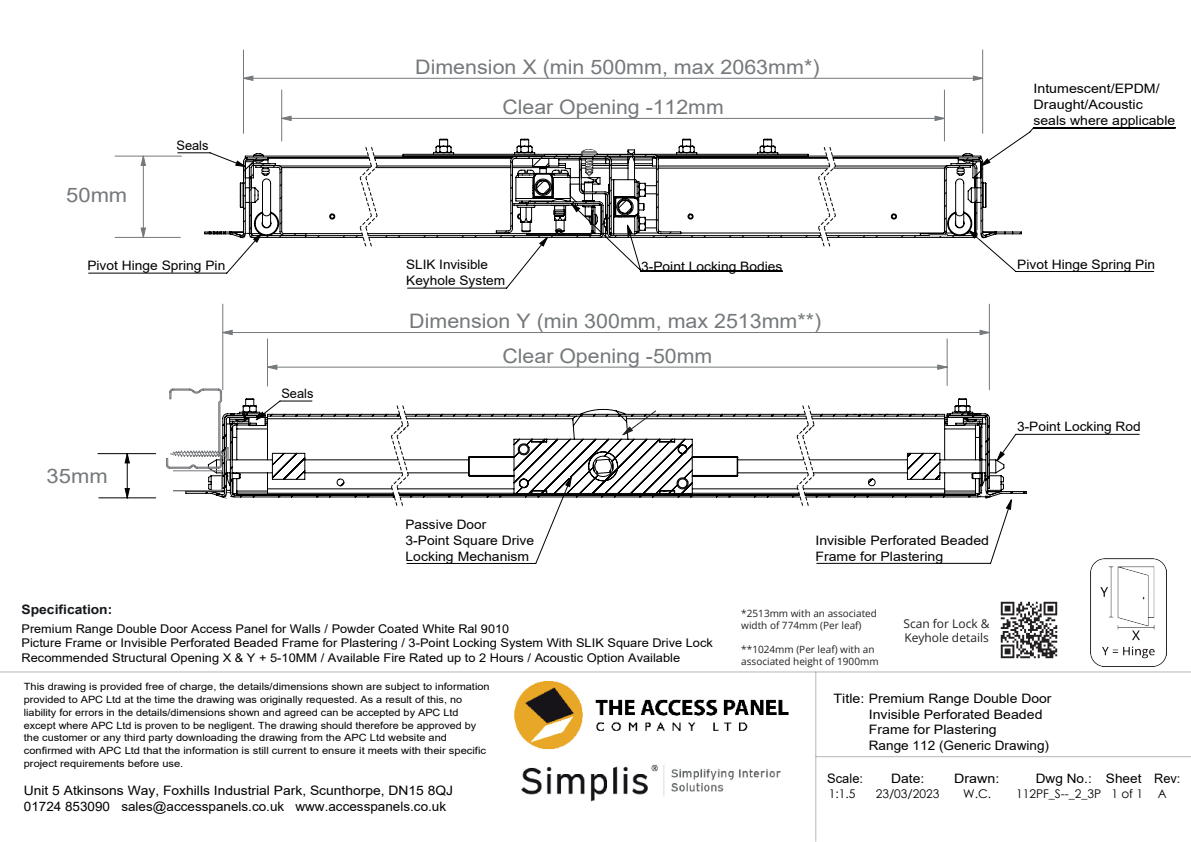
<style>
.page{position:relative;width:1191px;height:842px;background:#fff}
.page>*{position:absolute;margin:0;border:0;box-sizing:border-box;transform-origin:0 0}
.t1{font:20px/40.1px "Arial";color:#75797b;text-align:center;scale:1.07 1}
.t2{font:20px "Arial";color:#75797b;scale:1.1 1}
.t3{font:13px/15.8px "Arial";color:#000001;scale:1.06 1}
.t4{font:13px/15.8px "Arial";color:#000001;scale:1.09 1}
.t5{font:13px/15.8px "Arial";color:#000001;scale:1.04 1}
.t6{font:13px "Arial";color:#000001}
.t7{font:13px "Arial";color:#000001;scale:1.05 1}
.t8{font:700 13px "Arial";color:#15181c;scale:1.07 1}
.t9{font:13px "Arial";color:#000001;scale:1.1 1}
.t10{font:13px "Arial";color:#000001;scale:1.07 1}
.t11{font:12px/14.8px "Arial";color:#000001;scale:1.06 1}
.t12{font:12px "Century Gothic";color:#000001}
.t13{font:12px/14.4px "Open Sans";color:#231f20}
.t14{font:10px/12.8px "Arial";color:#000001;scale:1.1 1}
.t15{font:10px/12px "Open Sans";color:#231f20}
</style>
<div class="page">
<img style="left:0;top:617px;width:1191px;height:225px">
<hr style="left:1033px;top:128px;width:142px;height:1px;background:#000001">
<svg style="left:88px;top:127px;width:1066px;height:437px"></svg>
<hr style="left:0;top:672px;width:1191px;height:1px;background:#b4b7b7">
<hr style="left:815px;top:672px;width:1px;height:169px;background:#b4b7b7">
<hr style="left:816px;top:756px;width:375px;height:1px;background:#b4b7b7">
<hr style="left:98px;top:453px;width:58px;height:1px;background:#000001">
<hr style="left:99px;top:498px;width:57px;height:1px;background:#000001">
<hr style="left:222px;top:304px;width:1px;height:86px;background:#75797b">
<hr style="left:115px;top:237px;width:65px;height:1px;background:#75797b">
<hr style="left:115px;top:156px;width:67px;height:1px;background:#75797b">
<hr style="left:281px;top:90px;width:1px;height:51px;background:#75797b">
<hr style="left:944px;top:90px;width:1px;height:51px;background:#75797b">
<hr style="left:243px;top:50px;width:1px;height:83px;background:#75797b">
<hr style="left:982px;top:50px;width:1px;height:83px;background:#75797b">
<svg style="left:236px;top:159px;width:775px;height:350px"></svg>
<svg style="left:124px;top:453px;width:6px;height:46px"></svg>
<svg style="left:222px;top:330px;width:768px;height:5px"></svg>
<svg style="left:267px;top:364px;width:680px;height:6px"></svg>
<svg style="left:140px;top:155px;width:6px;height:82px"></svg>
<svg style="left:281px;top:116px;width:663px;height:5px"></svg>
<svg style="left:244px;top:75px;width:739px;height:6px"></svg>
<img style="left:1090px;top:558px;width:76px;height:108px">
<svg style="left:977px;top:486px;width:12px;height:10px"></svg>
<svg style="left:977px;top:229px;width:7px;height:10px"></svg>
<svg style="left:166px;top:388px;width:68px;height:110px"></svg>
<svg style="left:241px;top:234px;width:12px;height:5px"></svg>
<svg style="left:581px;top:149px;width:16px;height:5px"></svg>
<svg style="left:584px;top:160px;width:9px;height:16px"></svg>
<img style="left:993px;top:601px;width:71px;height:64px">
<svg style="left:622px;top:410px;width:34px;height:25px"></svg>
<svg style="left:390px;top:405px;width:19px;height:101px"></svg>
<svg style="left:796px;top:405px;width:18px;height:101px"></svg>
<svg style="left:929px;top:234px;width:19px;height:2px"></svg>
<h1 class="t2" style="left:66px;top:181px;width:57px">50mm</h1>
<h2 class="t6" style="left:176px;top:136px;width:34px">Seals</h2>
<h2 class="t3" style="left:87px;top:258px;width:132px">Pivot Hinge Spring Pin</h2>
<h1 class="t2" style="left:47px;top:462px;width:57px">35mm</h1>
<h2 class="t6" style="left:281px;top:385px;width:34px">Seals</h2>
<h1 class="t1" style="left:415px;top:47px;width:379px">Dimension X (min 500mm, max 2063mm*)<br>Clear Opening -112mm</h1>
<h2 class="t4" style="left:1033px;top:81px;width:132px">Intumescent/EPDM/<br>Draught/Acoustic seals where applicable</h2>
<h2 class="t5" style="left:406px;top:257px;width:97px">SLIK Invisible<br>Keyhole System</h2>
<h2 class="t3" style="left:641px;top:258px;width:135px">3-Point Locking Bodies</h2>
<h2 class="t3" style="left:1017px;top:256px;width:132px">Pivot Hinge Spring Pin</h2>
<h1 class="t1" style="left:502px;top:304px;width:299px;line-height:34.7px;text-align:left;text-indent:-93px">Dimension Y (min 300mm, max 2513mm**)<br>Clear Opening -50mm</h1>
<h2 class="t3" style="left:1017px;top:419px;width:118px">3-Point Locking Rod</h2>
<h2 class="t5" style="left:405px;top:516px;width:125px">Passive Door<br>3-Point Square Drive<br>Locking Mechanism</h2>
<h2 class="t4" style="left:815px;top:532px;width:161px">Invisible Perforated Beaded<br>Frame for Plastering</h2>
<h2 class="t8" style="left:22px;top:600px;width:86px">Specification:</h2>
<p class="t11" style="left:22px;top:621px;width:653px">Premium Range Double Door Access Panel for Walls / Powder Coated White Ral 9010<br>Picture Frame or Invisible Perforated Beaded Frame for Plastering / 3-Point Locking System With SLIK Square Drive Lock<br>Recommended Structural Opening X &amp; Y + 5-10MM / Available Fire Rated up to 2 Hours / Acoustic Option Available</p>
<p class="t14" style="left:24px;top:680px;width:425px">This drawing is provided free of charge, the details/dimensions shown are subject to information provided to APC Ltd at the time the drawing was originally requested. As a result of this, no liability for errors in the details/dimensions shown and agreed can be accepted by APC Ltd except where APC Ltd is proven to be negligent. The drawing should therefore be approved by the customer or any third party downloading the drawing from the APC Ltd website and confirmed with APC Ltd that the information is still current to ensure it meets with their specific project requirements before use.</p>
<h2 class="t3" style="left:24px;top:783px;width:406px">Unit 5 Atkinsons Way, Foxhills Industrial Park, Scunthorpe, DN15 8QJ<br>01724 853090 sales@accesspanels.co.uk www.accesspanels.co.uk</h2>
<p class="t15" style="left:741px;top:607px;width:137px">*2513mm with an associated width of 774mm (Per leaf)</p>
<p class="t15" style="left:741px;top:643px;width:139px">**1024mm (Per leaf) with an associated height of 1900mm</p>
<p class="t13" style="left:903px;top:616px;width:88px">Scan for Lock &amp;<br>Keyhole details</p>
<h2 class="t4" style="left:869px;top:690px;width:169px;text-indent:-35px">Title: Premium Range Double Door<br>Invisible Perforated Beaded<br>Frame for Plastering<br>Range 112 (Generic Drawing)</h2>
<h2 class="t6" style="left:827px;top:769px;width:37px">Scale:</h2>
<h2 class="t10" style="left:891px;top:769px;width:33px">Date:</h2>
<h2 class="t9" style="left:954px;top:769px;width:43px">Drawn:</h2>
<h2 class="t7" style="left:1035px;top:769px;width:139px">Dwg No.: Sheet Rev:</h2>
<p class="t12" style="left:829px;top:785px;width:28px">1:1.5</p>
<p class="t12" style="left:875px;top:785px;width:65px">23/03/2023</p>
<p class="t12" style="left:963px;top:785px;width:29px">W.C.</p>
<p class="t12" style="left:1016px;top:785px;width:152px">112PF_S--_2_3P 1 of 1 A</p>
</div>
